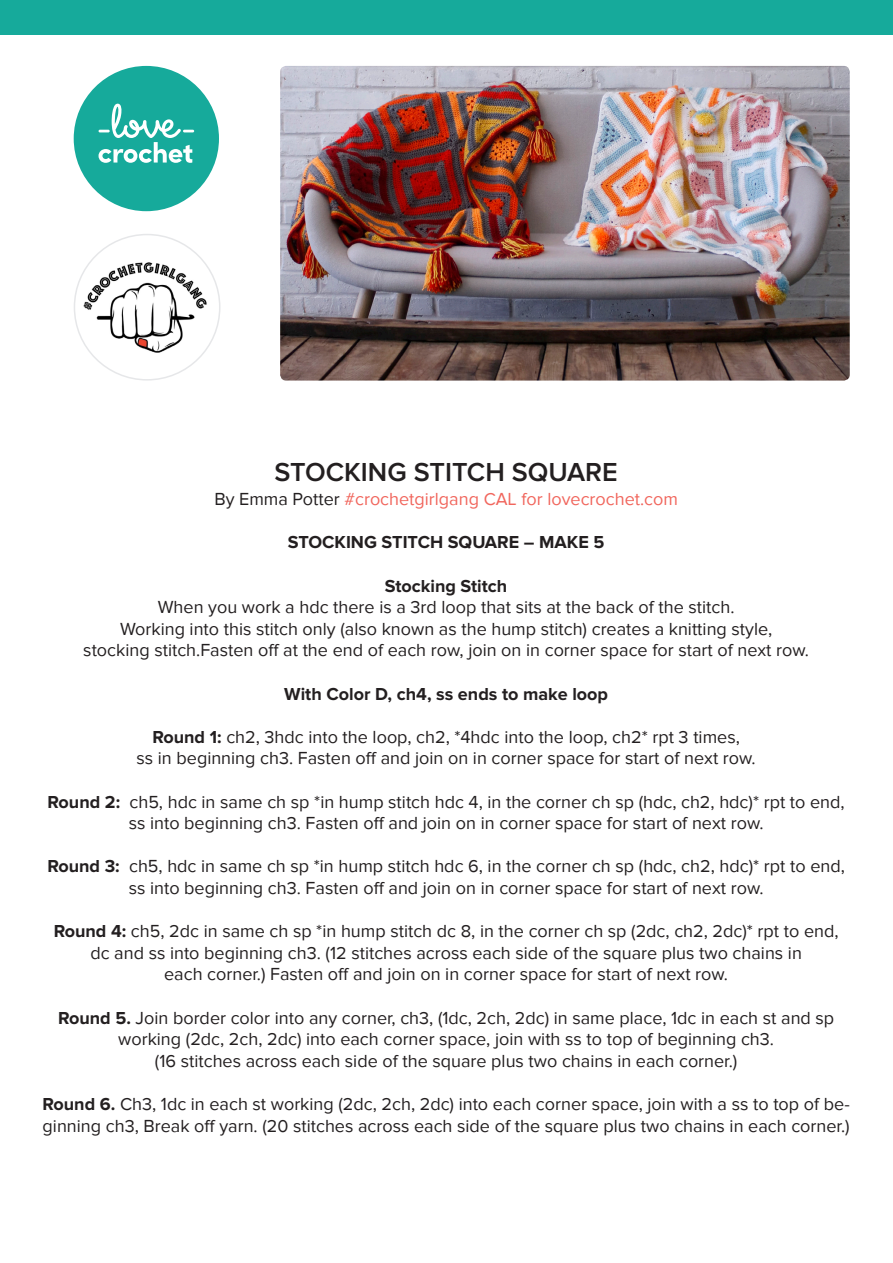
<style>
.page{position:relative;width:893px;height:1263px;background:#fff}
.page>*{position:absolute;margin:0;border:0;box-sizing:border-box;transform-origin:0 0}
.t1{font:600 27px "Proxima Nova";color:#231f20}
.t2{font:18px/21.6px "Proxima Nova";color:#231f20;text-align:center}
.t3{font:700 18px "Proxima Nova";color:#231f20}
.t4{font:18px "Proxima Nova";color:#f1665d}
.s1{color:#231f20}
.s2{font-weight:700}
</style>
<div class="page">
<img style="left:280px;top:66px;width:570px;height:315px">
<div style="left:0;top:0;width:893px;height:34px;background:#16aa9b"></div>
<img style="left:80px;top:241px;width:134px;height:132px">
<div style="left:74px;top:66px;width:145px;height:145px;background:#16aa9b;border-radius:50%"></div>
<svg style="left:99px;top:104px;width:95px;height:59px"></svg>
<p class="t1" style="left:274px;top:456px;width:345px">STOCKING STITCH SQUARE</p>
<p class="t4" style="left:214px;top:489px;width:465px"><span class="s1">By Emma Potter</span> #crochetgirlgang CAL for lovecrochet.com</p>
<p class="t3" style="left:288px;top:532px;width:318px">STOCKING STITCH SQUARE – MAKE 5</p>
<p class="t3" style="left:385px;top:575px;width:124px">Stocking Stitch</p>
<p class="t2" style="left:83px;top:597px;width:727px">When you work a hdc there is a 3rd loop that sits at the back of the stitch.<br>Working into this stitch only (also known as the hump stitch) creates a knitting style,<br>stocking stitch.Fasten off at the end of each row, join on in corner space for start of next row.</p>
<p class="t3" style="left:284px;top:683px;width:325px">With Color D, ch4, ss ends to make loop</p>
<p class="t2" style="left:137px;top:726px;width:621px"><span class="s2">Round 1:</span> ch2, 3hdc into the loop, ch2, *4hdc into the loop, ch2* rpt 3 times,<br>ss in beginning ch3. Fasten off and join on in corner space for start of next row.</p>
<p class="t2" style="left:48px;top:791px;width:799px"><span class="s2">Round 2:</span> ch5, hdc in same ch sp *in hump stitch hdc 4, in the corner ch sp (hdc, ch2, hdc)* rpt to end, ss into beginning ch3. Fasten off and join on in corner space for start of next row.</p>
<p class="t2" style="left:47px;top:856px;width:799px"><span class="s2">Round 3:</span> ch5, hdc in same ch sp *in hump stitch hdc 6, in the corner ch sp (hdc, ch2, hdc)* rpt to end, ss into beginning ch3. Fasten off and join on in corner space for start of next row.</p>
<p class="t2" style="left:54px;top:921px;width:786px"><span class="s2">Round 4:</span> ch5, 2dc in same ch sp *in hump stitch dc 8, in the corner ch sp (2dc, ch2, 2dc)* rpt to end, dc and ss into beginning ch3. (12 stitches across each side of the square plus two chains in<br>each corner.) Fasten off and join on in corner space for start of next row.</p>
<p class="t2" style="left:58px;top:1007px;width:778px"><span class="s2">Round 5.</span> Join border color into any corner, ch3, (1dc, 2ch, 2dc) in same place, 1dc in each st and sp working (2dc, 2ch, 2dc) into each corner space, join with ss to top of beginning ch3.<br>(16 stitches across each side of the square plus two chains in each corner.)</p>
<p class="t2" style="left:43px;top:1093px;width:809px;text-align:left"><span class="s2">Round 6.</span> Ch3, 1dc in each st working (2dc, 2ch, 2dc) into each corner space, join with a ss to top of be&shy;ginning ch3, Break off yarn. (20 stitches across each side of the square plus two chains in each corner.)</p>
</div>
